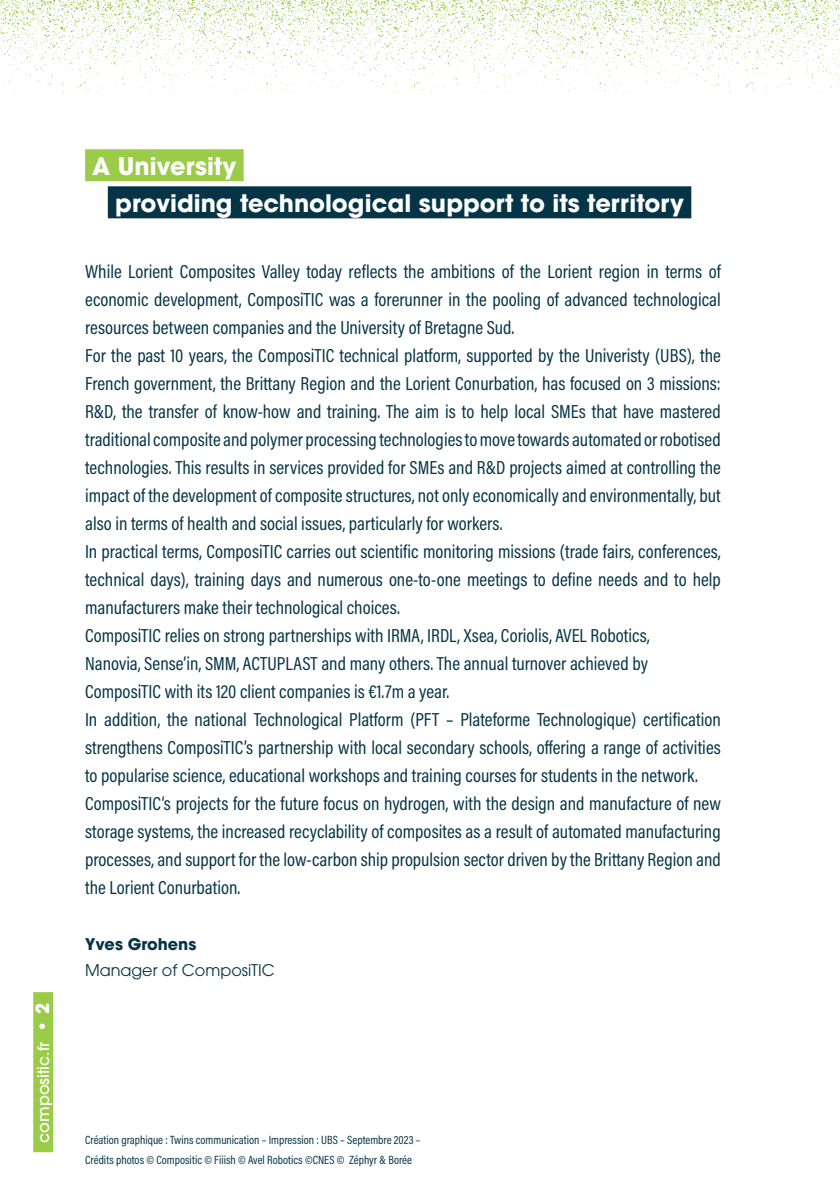
<style>
.page{position:relative;width:840px;height:1191px;background:#fff}
.page>*{position:absolute;margin:0;border:0;box-sizing:border-box;transform-origin:0 0}
.t1{font:700 24px "ITC Avant Garde Pro";color:#fff}
.t2{font:19px/28px "Acumin Pro Cond";color:#043446}
.t3{font:16px "ITC Avant Garde Pro";color:#043446}
.t4{font:500 16px "ITC Avant Garde Pro";color:#fff}
.t5{font:700 16px "ITC Avant Garde Pro";color:#043446}
.t6{font:12px/20px "Acumin Pro Cond";color:#043446}
.s1{font-weight:700;font-size:18px}
</style>
<div class="page">
<svg style="left:0;top:0;width:839px;height:93px"></svg>
<div style="left:33px;top:992px;width:20px;height:160px;background:#9acb49"></div>
<div style="left:108px;top:186px;width:583px;height:32px;background:#043446"></div>
<div style="left:85px;top:149px;width:158px;height:32px;background:#9acb49"></div>
<p class="t4" style="left:33px;top:1142px;width:141px;rotate:-90deg">compositic.fr <span class="s1">• 2</span></p>
<p class="t1" style="left:92px;top:150px;width:145px">A University</p>
<p class="t1" style="left:115px;top:187px;width:569px">providing technological support to its territory</p>
<p class="t2" style="left:85px;top:257px;width:637px">While Lorient Composites Valley today reflects the ambitions of the Lorient region in terms of economic development, ComposiTIC was a forerunner in the pooling of advanced technological resources between companies and the University of Bretagne Sud.<br>For the past 10 years, the ComposiTIC technical platform, supported by the Univeristy (UBS), the French government, the Brittany Region and the Lorient Conurbation, has focused on 3 missions:<br>R&amp;D, the transfer of know-how and training. The aim is to help local SMEs that have mastered traditional composite and polymer processing technologies to move towards automated or robotised technologies. This results in services provided for SMEs and R&amp;D projects aimed at controlling the impact of the development of composite structures, not only economically and environmentally, but also in terms of health and social issues, particularly for workers.<br>In practical terms, ComposiTIC carries out scientific monitoring missions (trade fairs, conferences, technical days), training days and numerous one-to-one meetings to define needs and to help manufacturers make their technological choices.<br>ComposiTIC relies on strong partnerships with IRMA, IRDL, Xsea, Coriolis, AVEL Robotics,<br>Nanovia, Sense’in, SMM, ACTUPLAST and many others. The annual turnover achieved by ComposiTIC with its 120 client companies is €1.7m a year.<br>In addition, the national Technological Platform (PFT – Plateforme Technologique) certification strengthens ComposiTIC’s partnership with local secondary schools, offering a range of activities to popularise science, educational workshops and training courses for students in the network.<br>ComposiTIC’s projects for the future focus on hydrogen, with the design and manufacture of new storage systems, the increased recyclability of composites as a result of automated manufacturing processes, and support for the low-carbon ship propulsion sector driven by the Brittany Region and the Lorient Conurbation.</p>
<p class="t5" style="left:85px;top:933px;width:113px">Yves Grohens</p>
<p class="t3" style="left:85px;top:960px;width:191px">Manager of ComposiTIC</p>
<p class="t6" style="left:85px;top:1129px;width:336px">Création graphique : Twins communication – Impression : UBS – Septembre 2023 –<br>Crédits photos © Compositic © Fiiish © Avel Robotics ©CNES © Zéphyr &amp; Borée</p>
</div>
